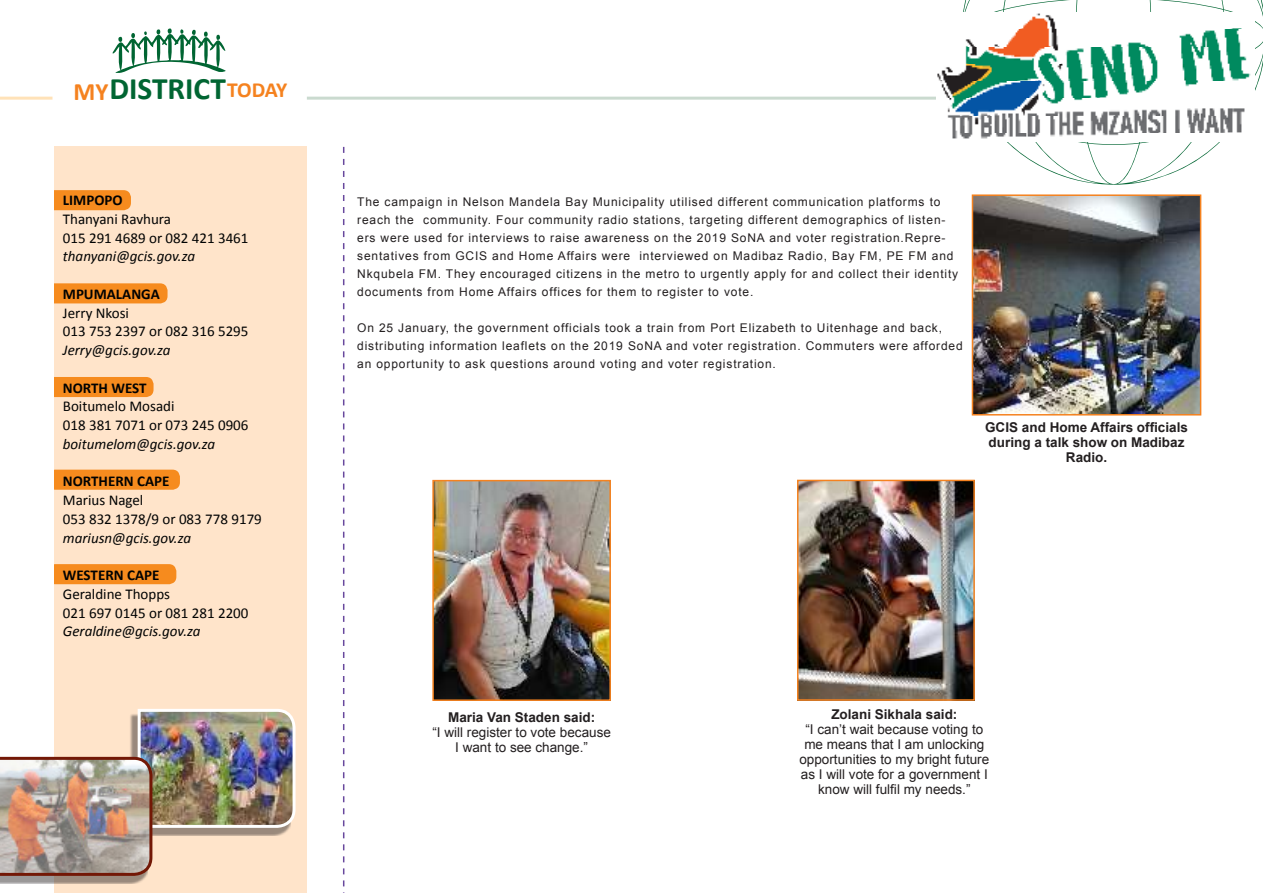
<style>
.page{position:relative;width:1263px;height:893px;background:#fff}
.page>*{position:absolute;margin:0;border:0;box-sizing:border-box;transform-origin:0 0}
.t1{font:700 31.35px "Calibri";color:#006532}
.t2{font:15px/18.8px "Calibri";color:#010202}
.t3{font:italic 15px "Calibri";color:#010202}
.t4{font:700 15px "Calibri";color:#010202}
.t5{font:13.5px/15px "Arial";color:#231f20;text-align:center}
.t6{font:700 13.5px/15px "Arial";color:#231f20;text-align:center}
.t7{font:12px/18px "Arial";letter-spacing:.07em;color:#231f20}
.s1{font-size:25.05px;color:#f5821f}
.s2{font-size:21.6px;color:#f5821f}
</style>
<div class="page">
<div style="left:54px;top:147px;width:253px;height:746px;background:#ffe4ca"></div>
<div style="left:54px;top:190px;width:77px;height:20px;background:#f68b1e"></div>
<div style="left:54px;top:283px;width:114px;height:20px;background:#f68b1e"></div>
<div style="left:54px;top:377px;width:100px;height:20px;background:#f68b1e"></div>
<div style="left:54px;top:470px;width:126px;height:20px;background:#f68b1e"></div>
<div style="left:54px;top:564px;width:122px;height:20px;background:#f68b1e"></div>
<hr style="left:0;top:97px;width:53px;height:3px;background:#ffe2b8">
<svg style="left:963px;top:0;width:300px;height:185px"></svg>
<svg style="left:343px;top:147px;width:1px;height:746px"></svg>
<hr style="left:307px;top:97px;width:664px;height:3px;background:#cadacf">
<svg style="left:113px;top:28px;width:113px;height:45px"></svg>
<div style="left:0;top:761px;width:148px;height:122px;background:#231f20;opacity:.46"></div>
<img style="left:0;top:709px;width:296px;height:168px">
<img style="left:936px;top:13px;width:319px;height:128px">
<img style="left:975px;top:197px;width:223px;height:215px">
<div style="left:972px;top:194px;width:229px;height:221px;border:2px solid #f5821f"></div>
<img style="left:435px;top:483px;width:173px;height:215px">
<div style="left:432px;top:480px;width:179px;height:221px;border:2px solid #f5821f"></div>
<img style="left:800px;top:483px;width:172px;height:215px">
<div style="left:797px;top:480px;width:178px;height:221px;border:2px solid #f5821f"></div>
<h1 class="t1" style="left:73px;top:70px;width:215px"><span class="s1">MY</span>DISTRICT<span class="s2">TODAY</span></h1>
<p class="t4" style="left:63px;top:191px;width:61px">LIMPOPO</p>
<p class="t2" style="left:63px;top:210px;width:187px">Thanyani Ravhura<br>015 291 4689 or 082 421 3461</p>
<p class="t3" style="left:63px;top:251px;width:134px">thanyani@gcis.gov.za</p>
<p class="t4" style="left:63px;top:285px;width:99px">MPUMALANGA</p>
<p class="t2" style="left:63px;top:303px;width:187px">Jerry Nkosi<br>013 753 2397 or 082 316 5295</p>
<p class="t3" style="left:63px;top:345px;width:109px">Jerry@gcis.gov.za</p>
<p class="t4" style="left:63px;top:379px;width:85px">NORTH WEST</p>
<p class="t2" style="left:63px;top:397px;width:187px">Boitumelo Mosadi<br>018 381 7071 or 073 245 0906</p>
<p class="t3" style="left:63px;top:439px;width:154px">boitumelom@gcis.gov.za</p>
<p class="t4" style="left:63px;top:472px;width:108px">NORTHERN CAPE</p>
<p class="t2" style="left:63px;top:491px;width:200px">Marius Nagel<br>053 832 1378/9 or 083 778 9179</p>
<p class="t3" style="left:63px;top:532px;width:130px">mariusn@gcis.gov.za</p>
<p class="t4" style="left:63px;top:566px;width:98px">WESTERN CAPE</p>
<p class="t2" style="left:63px;top:585px;width:187px">Geraldine Thopps<br>021 697 0145 or 081 281 2200</p>
<p class="t3" style="left:63px;top:626px;width:139px">Geraldine@gcis.gov.za</p>
<p class="t7" style="left:357px;top:194px;width:602px">The campaign in Nelson Mandela Bay Municipality utilised different communication platforms to reach the community. Four community radio stations, targeting different demographics of listen&shy;ers were used for interviews to raise awareness on the 2019 SoNA and voter registration.Repre&shy;sentatives from GCIS and Home Affairs were interviewed on Madibaz Radio, Bay FM, PE FM and Nkqubela FM. They encouraged citizens in the metro to urgently apply for and collect their identity documents from Home Affairs offices for them to register to vote.</p>
<p class="t7" style="left:357px;top:320px;width:607px">On 25 January, the government officials took a train from Port Elizabeth to Uitenhage and back, distributing information leaflets on the 2019 SoNA and voter registration. Commuters were afforded an opportunity to ask questions around voting and voter registration.</p>
<p class="t6" style="left:985px;top:420px;width:204px">GCIS and Home Affairs officials during a talk show on Madibaz<br>Radio.</p>
<p class="t6" style="left:448px;top:710px;width:149px">Maria Van Staden said:</p>
<p class="t5" style="left:432px;top:726px;width:180px">“I will register to vote because<br>I want to see change.”</p>
<p class="t6" style="left:831px;top:707px;width:128px">Zolani Sikhala said:</p>
<p class="t5" style="left:799px;top:723px;width:191px">“I can’t wait because voting to me means that I am unlocking opportunities to my bright future as I will vote for a government I know will fulfil my needs.”</p>
</div>
